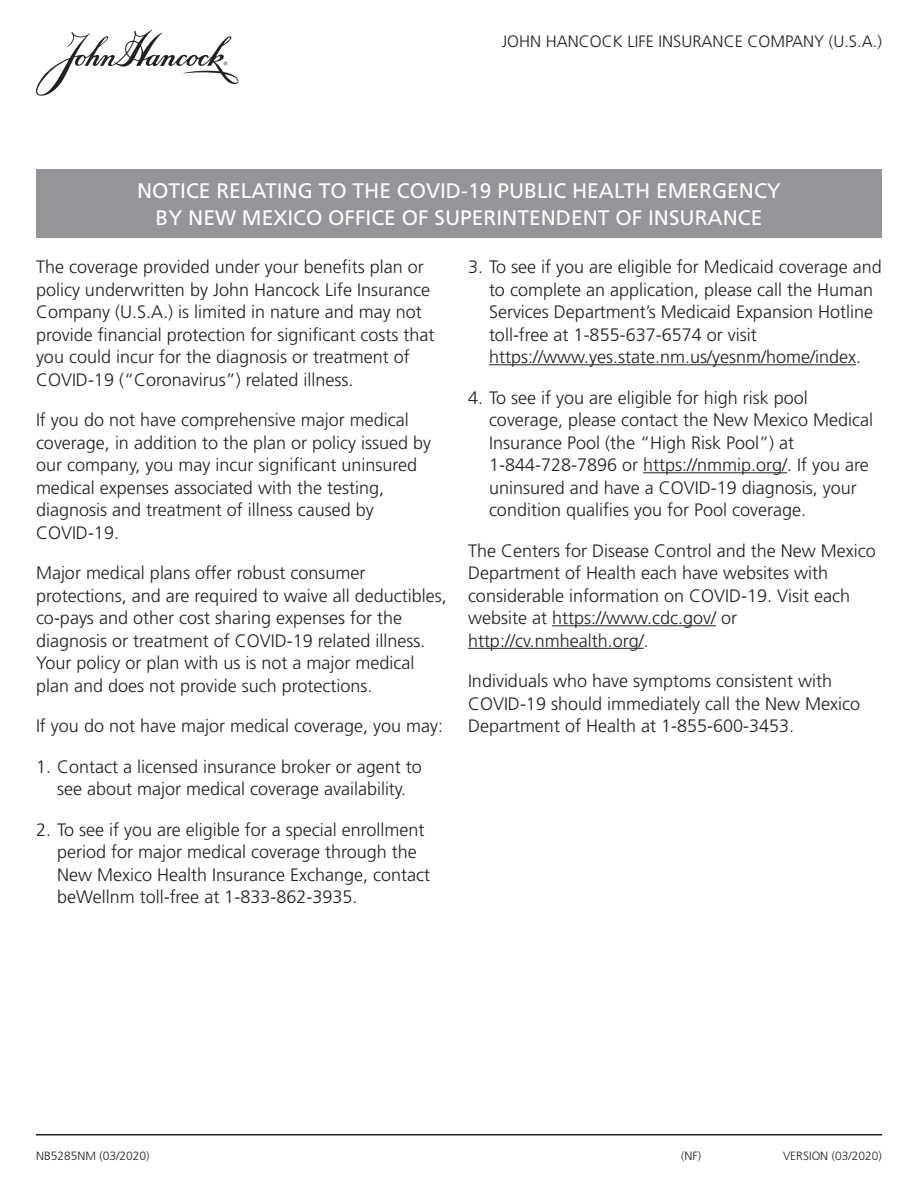
<style>
.page{position:relative;width:918px;height:1188px;background:#fff}
.page>*{position:absolute;margin:0;border:0;box-sizing:border-box;transform-origin:0 0}
.t1{font:21px/27px "Frutiger";color:#fff;text-align:center}
.t2{font:300 18px/22.5px "Frutiger";color:#231f20}
.t3{font:300 16.5px "Frutiger";color:#231f20}
.t4{font:300 12px "Frutiger";color:#231f20}
</style>
<div class="page">
<hr style="left:36px;top:1134px;width:846px;height:2px;background:#231f20">
<svg style="left:36px;top:30px;width:202px;height:66px"></svg>
<hr style="left:489px;top:364px;width:367px;height:1px;background:#231f20">
<hr style="left:643px;top:472px;width:144px;height:1px;background:#231f20">
<hr style="left:552px;top:625px;width:164px;height:1px;background:#231f20">
<hr style="left:468px;top:648px;width:176px;height:1px;background:#231f20">
<div style="left:36px;top:170px;width:846px;height:68px;background:#939598"></div>
<p class="t3" style="left:502px;top:32px;width:382px">JOHN HANCOCK LIFE INSURANCE COMPANY (U.S.A.)</p>
<p class="t1" style="left:137px;top:178px;width:645px">NOTICE RELATING TO THE COVID-19 PUBLIC HEALTH EMERGENCY<br>BY NEW MEXICO OFFICE OF SUPERINTENDENT OF INSURANCE</p>
<p class="t2" style="left:36px;top:256px;width:400px">The coverage provided under your benefits plan or policy underwritten by John Hancock Life Insurance Company (U.S.A.) is limited in nature and may not provide financial protection for significant costs that you could incur for the diagnosis or treatment of COVID-19 (“Coronavirus”) related illness.</p>
<p class="t2" style="left:36px;top:409px;width:397px">If you do not have comprehensive major medical coverage, in addition to the plan or policy issued by our company, you may incur significant uninsured medical expenses associated with the testing, diagnosis and treatment of illness caused by COVID-19.</p>
<p class="t2" style="left:36px;top:562px;width:412px">Major medical plans offer robust consumer protections, and are required to waive all deductibles, co-pays and other cost sharing expenses for the diagnosis or treatment of COVID-19 related illness.<br>Your policy or plan with us is not a major medical plan and does not provide such protections.</p>
<p class="t2" style="left:36px;top:715px;width:409px">If you do not have major medical coverage, you may:</p>
<p class="t2" style="left:36px;top:755px;width:387px;text-align:center">1. Contact a licensed insurance broker or agent to see about major medical coverage availability.</p>
<p class="t2" style="left:57px;top:818px;width:375px;text-indent:-21px">2. To see if you are eligible for a special enrollment period for major medical coverage through the New Mexico Health Insurance Exchange, contact beWellnm toll-free at 1-833-862-3935.</p>
<p class="t2" style="left:489px;top:256px;width:394px;text-indent:-21px">3. To see if you are eligible for Medicaid coverage and to complete an application, please call the Human Services Department’s Medicaid Expansion Hotline toll-free at 1-855-637-6574 or visit https://www.yes.state.nm.us/yesnm/home/index.</p>
<p class="t2" style="left:489px;top:386px;width:386px;text-indent:-21px">4. To see if you are eligible for high risk pool coverage, please contact the New Mexico Medical Insurance Pool (the “High Risk Pool”) at 1-844-728-7896 or https://nmmip.org/. If you are uninsured and have a COVID-19 diagnosis, your condition qualifies you for Pool coverage.</p>
<p class="t2" style="left:468px;top:539px;width:409px">The Centers for Disease Control and the New Mexico Department of Health each have websites with considerable information on COVID-19. Visit each website at https://www.cdc.gov/ or http://cv.nmhealth.org/.</p>
<p class="t2" style="left:468px;top:670px;width:394px">Individuals who have symptoms consistent with<br>COVID-19 should immediately call the New Mexico<br>Department of Health at 1-855-600-3453.</p>
<p class="t4" style="left:36px;top:1149px;width:115px">NB5285NM (03/2020)</p>
<p class="t4" style="left:681px;top:1149px;width:22px">(NF)</p>
<p class="t4" style="left:783px;top:1149px;width:100px">VERSION (03/2020)</p>
</div>
